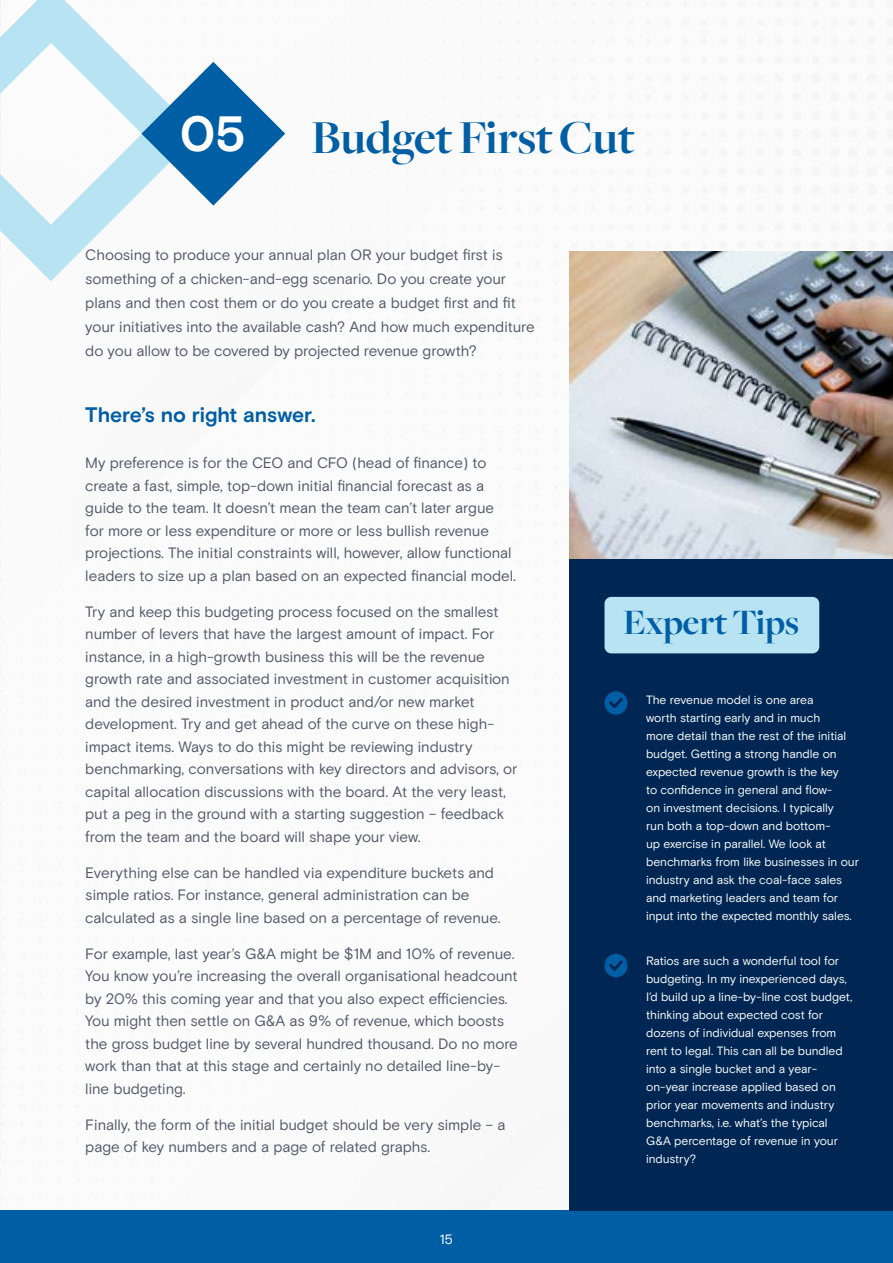
<style>
.page{position:relative;width:893px;height:1263px;background:#fff}
.page>*{position:absolute;margin:0;border:0;box-sizing:border-box;transform-origin:0 0}
.t1{font:700 49.5px "Basis Grotesque Pro";color:#fff}
.t2{font:700 49.05px "Freight Big";letter-spacing:-.005em;color:#005ea4}
.t3{font:700 37.05px "Freight Big";color:#005ea4}
.t4{font:700 21px "Basis Grotesque Pro";letter-spacing:-.005em;color:#005ea4}
.t5{font:15px/22.5px "Basis Grotesque Pro";letter-spacing:-.01em;color:#515868}
.t6{font:13.5px "Basis Grotesque Pro";color:#fff}
.t7{font:12px/18px "Basis Grotesque Pro";letter-spacing:-.01em;color:#fff}
</style>
<div class="page">
<div style="left:0;top:1210px;width:893px;height:53px;background:#005ea4"></div>
<svg style="left:0;top:0;width:141px;height:281px"></svg>
<svg style="left:141px;top:62px;width:144px;height:144px"></svg>
<img style="left:569px;top:251px;width:324px;height:308px">
<div style="left:569px;top:559px;width:324px;height:651px;background:#002753"></div>
<svg style="left:604px;top:691px;width:23px;height:24px"></svg>
<svg style="left:604px;top:954px;width:23px;height:23px"></svg>
<div style="left:604px;top:597px;width:215px;height:56px;background:#b7e3f2;border-radius:7px"></div>
<h1 class="t1" style="left:180px;top:105px;width:67px">05</h1>
<h2 class="t2" style="left:311px;top:111px;width:325px">Budget First Cut</h2>
<p class="t5" style="left:85px;top:243px;width:451px;line-height:24px">Choosing to produce your annual plan OR your budget first is something of a chicken-and-egg scenario. Do you create your plans and then cost them or do you create a budget first and fit your initiatives into the available cash? And how much expenditure do you allow to be covered by projected revenue growth?</p>
<h3 class="t4" style="left:85px;top:402px;width:232px">There’s no right answer.</h3>
<p class="t5" style="left:85px;top:452px;width:432px">My preference is for the CEO and CFO (head of finance) to create a fast, simple, top-down initial financial forecast as a guide to the team. It doesn’t mean the team can’t later argue for more or less expenditure or more or less bullish revenue projections. The initial constraints will, however, allow functional leaders to size up a plan based on an expected financial model.</p>
<p class="t5" style="left:85px;top:600px;width:434px">Try and keep this budgeting process focused on the smallest number of levers that have the largest amount of impact. For instance, in a high-growth business this will be the revenue growth rate and associated investment in customer acquisition and the desired investment in product and/or new market development. Try and get ahead of the curve on these high&shy;impact items. Ways to do this might be reviewing industry benchmarking, conversations with key directors and advisors, or capital allocation discussions with the board. At the very least, put a peg in the ground with a starting suggestion – feedback from the team and the board will shape your view.</p>
<p class="t5" style="left:85px;top:861px;width:417px">Everything else can be handled via expenditure buckets and simple ratios. For instance, general administration can be calculated as a single line based on a percentage of revenue.</p>
<p class="t5" style="left:85px;top:942px;width:434px">For example, last year’s G&amp;A might be $1M and 10% of revenue.<br>You know you’re increasing the overall organisational headcount by 20% this coming year and that you also expect efficiencies.<br>You might then settle on G&amp;A as 9% of revenue, which boosts the gross budget line by several hundred thousand. Do no more work than that at this stage and certainly no detailed line-by&shy;line budgeting.</p>
<p class="t5" style="left:85px;top:1113px;width:422px">Finally, the form of the initial budget should be very simple – a page of key numbers and a page of related graphs.</p>
<p class="t6" style="left:440px;top:1232px;width:15px">15</p>
<h3 class="t3" style="left:623px;top:602px;width:177px">Expert Tips</h3>
<p class="t7" style="left:646px;top:691px;width:214px">The revenue model is one area<br>worth starting early and in much<br>more detail than the rest of the initial budget. Getting a strong handle on expected revenue growth is the key<br>to confidence in general and flow-<br>on investment decisions. I typically<br>run both a top-down and bottom-<br>up exercise in parallel. We look at benchmarks from like businesses in our industry and ask the coal-face sales and marketing leaders and team for input into the expected monthly sales.</p>
<p class="t7" style="left:646px;top:952px;width:208px">Ratios are such a wonderful tool for budgeting. In my inexperienced days, I’d build up a line-by-line cost budget, thinking about expected cost for dozens of individual expenses from rent to legal. This can all be bundled into a single bucket and a year&shy;on-year increase applied based on prior year movements and industry benchmarks, i.e. what’s the typical G&amp;A percentage of revenue in your industry?</p>
</div>
